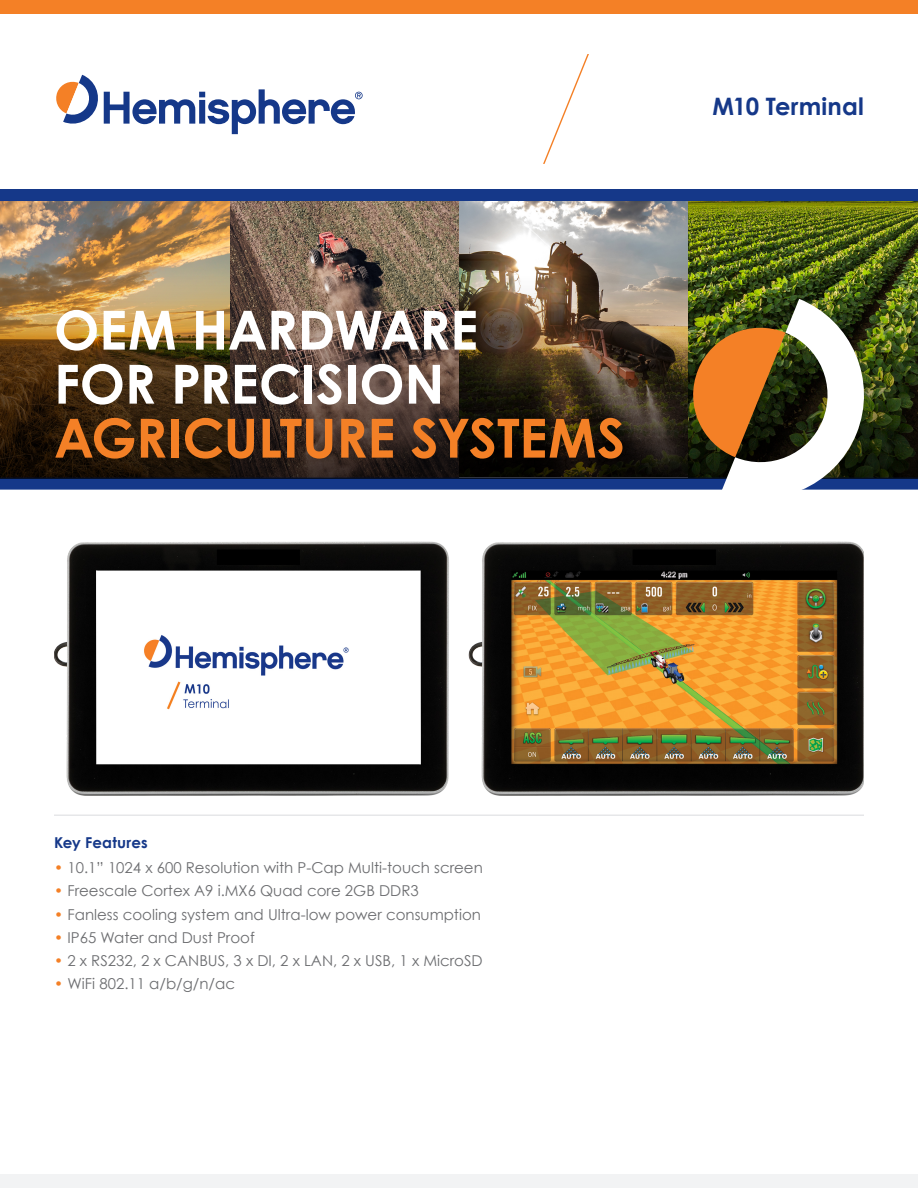
<style>
.page{position:relative;width:918px;height:1188px;background:#fff}
.page>*{position:absolute;margin:0;border:0;box-sizing:border-box;transform-origin:0 0}
.t1{font:700 54px "Century Gothic";letter-spacing:-.005em;color:#fff}
.t2{font:700 54px "Century Gothic";letter-spacing:-.005em;color:#f48026}
.t3{font:700 24px "Century Gothic";letter-spacing:.01em;color:#153889}
.t4{font:15px "Century Gothic";color:#6c6d70}
.t5{font:700 15px "Century Gothic";letter-spacing:.01em;color:#153889}
.s1{color:#f48026}
</style>
<div class="page">
<hr style="left:54px;top:814px;width:810px;height:2px;background:#e6e7e9">
<img style="left:54px;top:541px;width:395px;height:255px">
<img style="left:468px;top:541px;width:396px;height:255px">
<img style="left:688px;top:201px;width:230px;height:71px">
<img style="left:459px;top:201px;width:228px;height:71px">
<img style="left:230px;top:201px;width:229px;height:71px">
<img style="left:0;top:201px;width:230px;height:71px">
<div style="left:0;top:478px;width:918px;height:12px;background:#153889"></div>
<div style="left:0;top:189px;width:918px;height:12px;background:#153889"></div>
<img style="left:0;top:272px;width:918px;height:206px">
<svg style="left:684px;top:299px;width:194px;height:191px"></svg>
<svg style="left:543px;top:54px;width:46px;height:110px"></svg>
<div style="left:0;top:1174px;width:918px;height:14px;background:#f2f3f4"></div>
<div style="left:0;top:0;width:918px;height:14px;background:#f48026"></div>
<svg style="left:56px;top:75px;width:307px;height:59px"></svg>
<p class="t1" style="left:54px;top:296px;width:426px">OEM HARDWARE</p>
<p class="t1" style="left:54px;top:350px;width:392px">FOR PRECISION</p>
<p class="t2" style="left:54px;top:404px;width:573px">AGRICULTURE SYSTEMS</p>
<p class="t3" style="left:713px;top:92px;width:153px">M10 Terminal</p>
<p class="t5" style="left:54px;top:833px;width:95px">Key Features</p>
<p class="t4" style="left:54px;top:858px;width:430px"><span class="s1">•</span> 10.1” 1024 x 600 Resolution with P-Cap Multi-touch screen</p>
<p class="t4" style="left:54px;top:882px;width:366px"><span class="s1">•</span> Freescale Cortex A9 i.MX6 Quad core 2GB DDR3</p>
<p class="t4" style="left:54px;top:905px;width:429px"><span class="s1">•</span> Fanless cooling system and Ultra-low power consumption</p>
<p class="t4" style="left:54px;top:928px;width:202px"><span class="s1">•</span> IP65 Water and Dust Proof</p>
<p class="t4" style="left:54px;top:951px;width:430px"><span class="s1">•</span> 2 x RS232, 2 x CANBUS, 3 x DI, 2 x LAN, 2 x USB, 1 x MicroSD</p>
<p class="t4" style="left:54px;top:975px;width:183px"><span class="s1">•</span> WiFi 802.11 a/b/g/n/ac</p>
</div>
